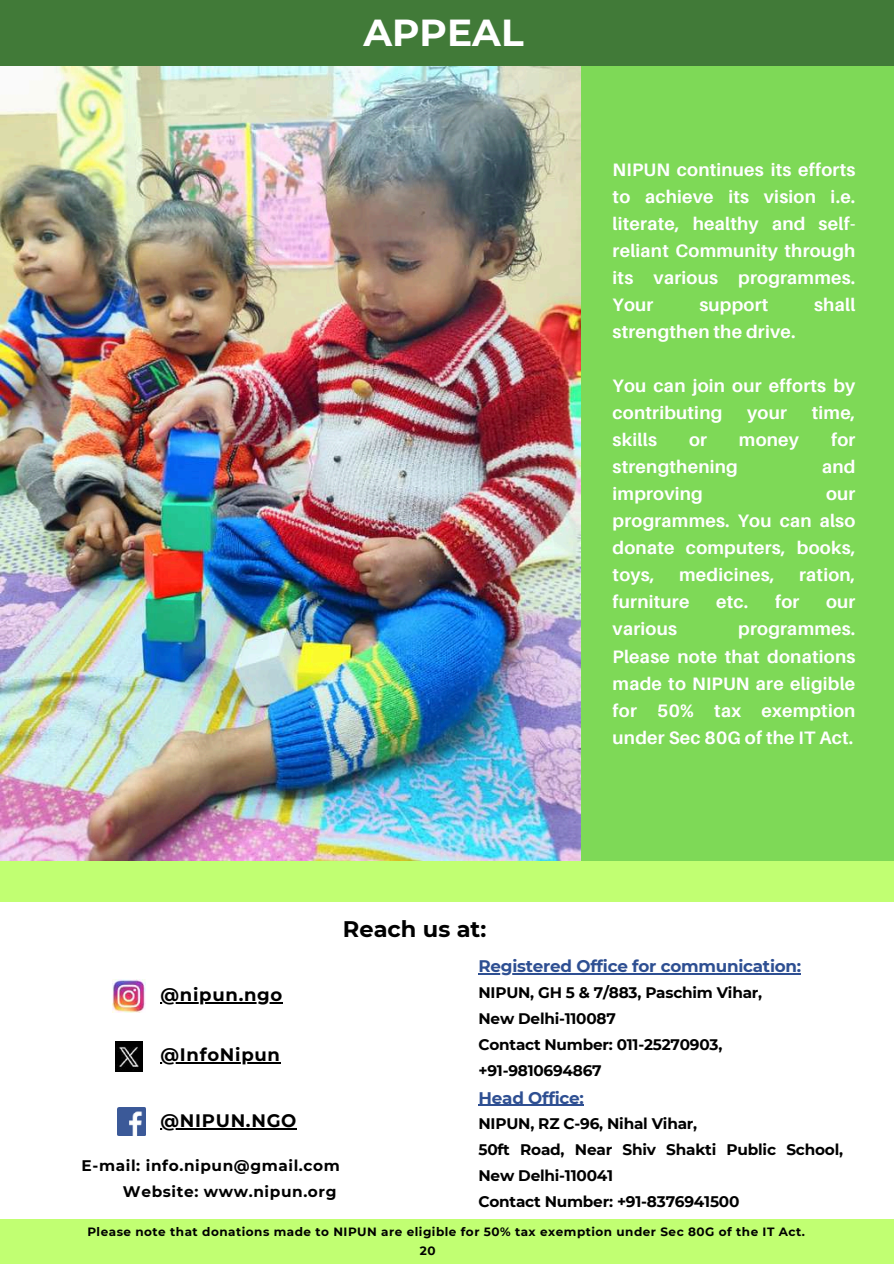
<style>
.page{position:relative;width:894px;height:1264px;background:#fff}
.page>*{position:absolute;margin:0;border:0;box-sizing:border-box;transform-origin:0 0}
.t1{font:700 37.5px "Montserrat";color:#fff}
.t2{font:700 22.5px "Montserrat";color:#000}
.t3{font:700 18px/27px "Aileron";letter-spacing:.015em;color:#fff;text-align:justify}
.t4{font:700 18px "Montserrat";letter-spacing:.04em;color:#000}
.t5{font:700 16.8px "Montserrat";letter-spacing:-.015em;color:#2e4f92}
.t6{font:700 15.3px/26px "Montserrat";letter-spacing:-.015em;color:#000}
.t7{font:700 15.3px/26px "Montserrat";letter-spacing:.04em;color:#000;text-align:right}
.t8{font:700 12px "Montserrat";letter-spacing:.04em;color:#000}
</style>
<div class="page">
<div style="left:0;top:1218px;width:893px;height:45px;background:#c1ff72"></div>
<img style="left:112px;top:979px;width:33px;height:33px">
<img style="left:117px;top:1107px;width:29px;height:28px">
<img style="left:116px;top:1041px;width:27px;height:30px">
<div style="left:0;top:0;width:893px;height:66px;background:#417a38"></div>
<div style="left:514px;top:66px;width:379px;height:795px;background:#7ed957"></div>
<img style="left:0;top:66px;width:580px;height:795px">
<hr style="left:478px;top:973px;width:322px;height:1px;background:#2e4f92">
<hr style="left:478px;top:1104px;width:105px;height:1px;background:#2e4f92">
<hr style="left:160px;top:1062px;width:121px;height:1px;background:#000">
<hr style="left:160px;top:1002px;width:123px;height:1px;background:#000">
<hr style="left:160px;top:1127px;width:137px;height:2px;background:#000">
<div style="left:0;top:861px;width:893px;height:40px;background:#c1ff72"></div>
<h1 class="t1" style="left:363px;top:9px;width:162px">APPEAL</h1>
<p class="t3" style="left:612px;top:156px;width:244px">NIPUN continues its efforts to achieve its vision i.e. literate, healthy and self&shy;reliant Community through its various programmes.<br>Your</p>
<p class="t3" style="left:699px;top:291px;width:70px">support</p>
<p class="t3" style="left:813px;top:291px;width:43px">shall</p>
<p class="t3" style="left:612px;top:318px;width:184px">strengthen the drive.</p>
<p class="t3" style="left:612px;top:372px;width:244px">You can join our efforts by contributing</p>
<p class="t3" style="left:747px;top:399px;width:41px">your</p>
<p class="t3" style="left:811px;top:399px;width:45px">time,</p>
<p class="t3" style="left:612px;top:426px;width:46px">skills</p>
<p class="t3" style="left:688px;top:426px;width:19px">or</p>
<p class="t3" style="left:738px;top:426px;width:62px">money</p>
<p class="t3" style="left:830px;top:426px;width:26px">for</p>
<p class="t3" style="left:612px;top:453px;width:127px">strengthening</p>
<p class="t3" style="left:821px;top:453px;width:35px">and</p>
<p class="t3" style="left:612px;top:480px;width:92px">improving</p>
<p class="t3" style="left:612px;top:480px;width:244px;text-indent:213px">our programmes. You can also donate computers, books, toys,</p>
<p class="t3" style="left:679px;top:561px;width:97px">medicines,</p>
<p class="t3" style="left:799px;top:561px;width:58px">ration,</p>
<p class="t3" style="left:612px;top:588px;width:78px">furniture</p>
<p class="t3" style="left:716px;top:588px;width:34px">etc.</p>
<p class="t3" style="left:774px;top:588px;width:26px">for</p>
<p class="t3" style="left:825px;top:588px;width:31px">our</p>
<p class="t3" style="left:612px;top:615px;width:66px">various</p>
<p class="t3" style="left:612px;top:615px;width:244px;text-indent:126px">programmes.<br>Please note that donations made to NIPUN are eligible for 50% tax exemption under Sec 80G of the IT Act.</p>
<p class="t4" style="left:160px;top:983px;width:123px">@nipun.ngo</p>
<p class="t4" style="left:160px;top:1043px;width:121px">@InfoNipun</p>
<p class="t2" style="left:343px;top:914px;width:145px">Reach us at:</p>
<p class="t5" style="left:478px;top:955px;width:324px">Registered Office for communication:</p>
<p class="t6" style="left:478px;top:979px;width:285px">NIPUN, GH 5 &amp; 7/883, Paschim Vihar,<br>New Delhi-110087<br>Contact Number: 011-25270903, +91-9810694867</p>
<p class="t4" style="left:160px;top:1109px;width:137px">@NIPUN.NGO</p>
<p class="t7" style="left:82px;top:1152px;width:260px">E-mail: info.nipun@gmail.com<br>Website: www.nipun.org</p>
<p class="t5" style="left:478px;top:1087px;width:107px">Head Office:</p>
<p class="t6" style="left:478px;top:1110px;width:366px">NIPUN, RZ C-96, Nihal Vihar,<br>50ft Road, Near Shiv Shakti Public School,<br>New Delhi-110041<br>Contact Number: +91-8376941500</p>
<p class="t8" style="left:87px;top:1224px;width:719px">Please note that donations made to NIPUN are eligible for 50% tax exemption under Sec 80G of the IT Act.</p>
<p class="t8" style="left:420px;top:1243px;width:17px">20</p>
</div>
